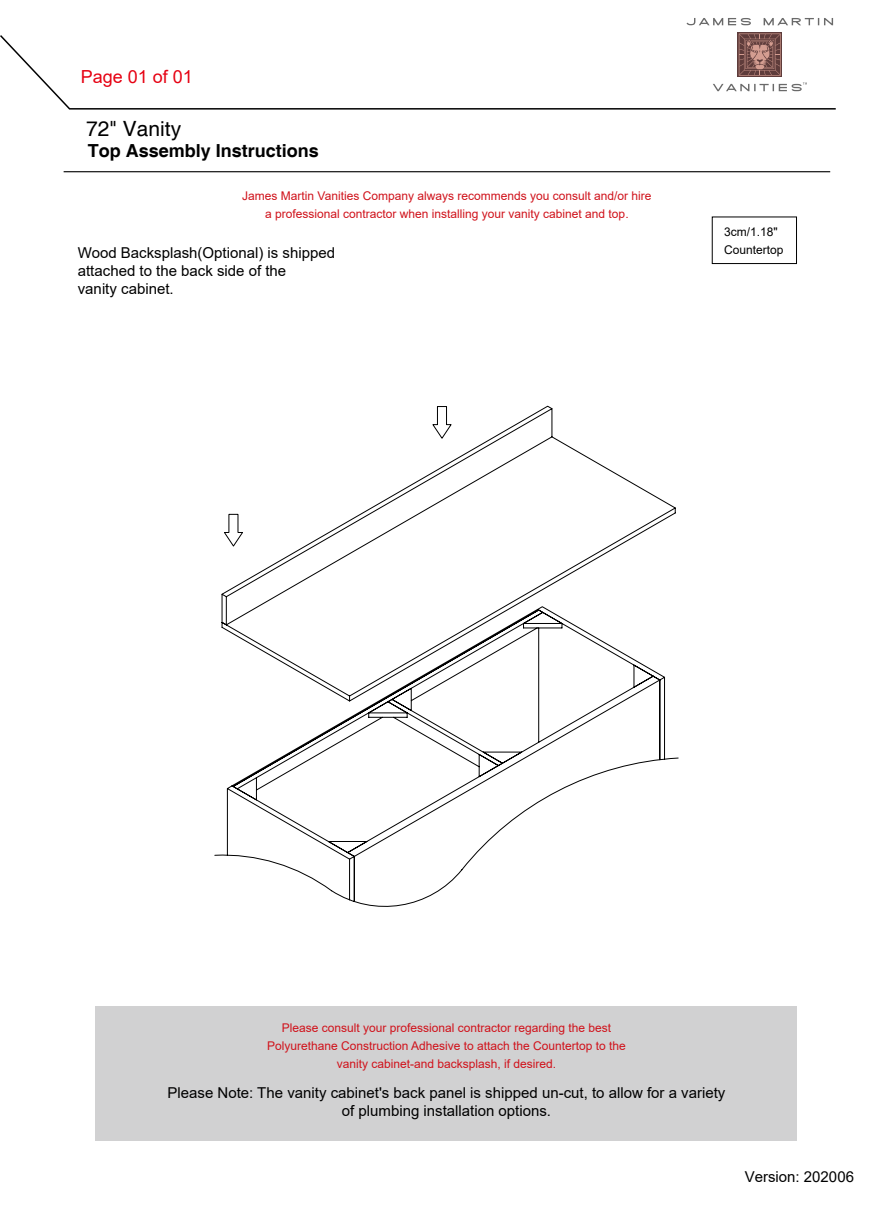
<style>
.page{position:relative;width:893px;height:1212px;background:#fff}
.page>*{position:absolute;margin:0;border:0;box-sizing:border-box;transform-origin:0 0}
.t1{font:21px "Helvetica";color:#000}
.t2{font:700 18px "Helvetica";color:#000}
.t3{font:18px "Arial";color:#e60012}
.t4{font:15px/18px "Arial";color:#000}
.t5{font:12px/18px "Arial";color:#d0121b;text-align:center}
.t6{font:12px/18px "Arial";color:#000}
</style>
<div class="page">
<div style="left:96px;top:1006px;width:701px;height:134px;background:#d1d1d2"></div>
<svg style="left:0;top:35px;width:836px;height:75px"></svg>
<div style="left:738px;top:32px;width:44px;height:45px;background:#956a63"></div>
<svg style="left:739px;top:34px;width:42px;height:42px"></svg>
<svg style="left:686px;top:18px;width:147px;height:7px"></svg>
<svg style="left:713px;top:82px;width:94px;height:9px"></svg>
<hr style="left:64px;top:171px;width:766px;height:1px;background:#000">
<svg style="left:214px;top:406px;width:465px;height:501px"></svg>
<div style="left:712px;top:217px;width:85px;height:47px;border:1px solid #000"></div>
<h2 class="t3" style="left:81px;top:64px;width:114px">Page 01 of 01</h2>
<h1 class="t1" style="left:86px;top:116px;width:97px">72" Vanity</h1>
<h2 class="t2" style="left:88px;top:140px;width:233px">Top Assembly Instructions</h2>
<p class="t5" style="left:242px;top:187px;width:411px">James Martin Vanities Company always recommends you consult and/or hire a professional contractor when installing your vanity cabinet and top.</p>
<p class="t4" style="left:78px;top:244px;width:259px">Wood Backsplash(Optional) is shipped attached to the back side of the<br>vanity cabinet.</p>
<p class="t6" style="left:724px;top:222px;width:61px">3cm/1.18"<br>Countertop</p>
<p class="t5" style="left:267px;top:1019px;width:360px">Please consult your professional contractor regarding the best<br>Polyurethane Construction Adhesive to attach the Countertop to the vanity cabinet-and backsplash, if desired.</p>
<p class="t4" style="left:168px;top:1083px;width:559px;text-align:center">Please Note: The vanity cabinet's back panel is shipped un-cut, to allow for a variety of plumbing installation options.</p>
<p class="t4" style="left:745px;top:1168px;width:111px">Version: 202006</p>
</div>
